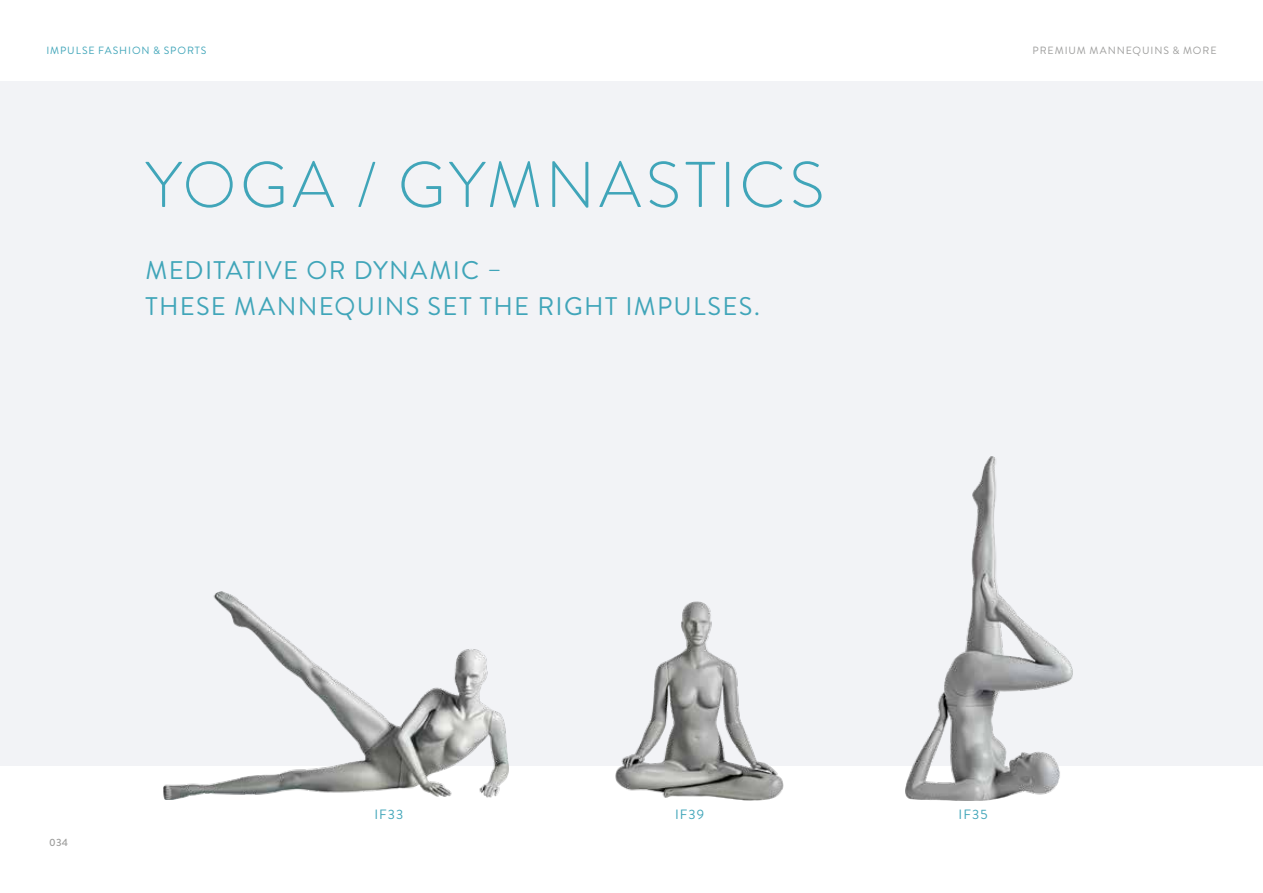
<style>
.page{position:relative;width:1263px;height:893px;background:#fff}
.page>*{position:absolute;margin:0;border:0;box-sizing:border-box;transform-origin:0 0}
.t1{font:300 64.5px "Brandon Grotesque";letter-spacing:.06em;color:#40a5b9}
.t2{font:25.5px/36px "Brandon Grotesque";letter-spacing:.05em;color:#40a5b9}
.t3{font:13.5px "Brandon Grotesque";letter-spacing:.075em;color:#40a5b9}
.t4{font:10.5px "Brandon Grotesque";letter-spacing:.085em;color:#9d9d9c}
.t5{font:10.5px "Brandon Grotesque";letter-spacing:.085em;color:#40a5b9}
.t6{font:500 10.5px "Brandon Grotesque";color:#9d9d9c}
</style>
<div class="page">
<div style="left:0;top:81px;width:1263px;height:684px;background:#f2f3f6"></div>
<img style="left:906px;top:456px;width:167px;height:345px">
<img style="left:613px;top:601px;width:171px;height:200px">
<img style="left:163px;top:592px;width:346px;height:208px">
<p class="t5" style="left:46px;top:43px;width:162px">IMPULSE FASHION &amp; SPORTS</p>
<p class="t4" style="left:1032px;top:43px;width:185px">PREMIUM MANNEQUINS &amp; MORE</p>
<h1 class="t1" style="left:146px;top:141px;width:680px">YOGA / GYMNASTICS</h1>
<p class="t2" style="left:145px;top:253px;width:616px">MEDITATIVE OR DYNAMIC –<br>THESE MANNEQUINS SET THE RIGHT IMPULSES.</p>
<p class="t6" style="left:49px;top:835px;width:20px">034</p>
<p class="t3" style="left:374px;top:805px;width:30px">IF33</p>
<p class="t3" style="left:675px;top:805px;width:31px">IF39</p>
<p class="t3" style="left:958px;top:805px;width:31px">IF35</p>
</div>
